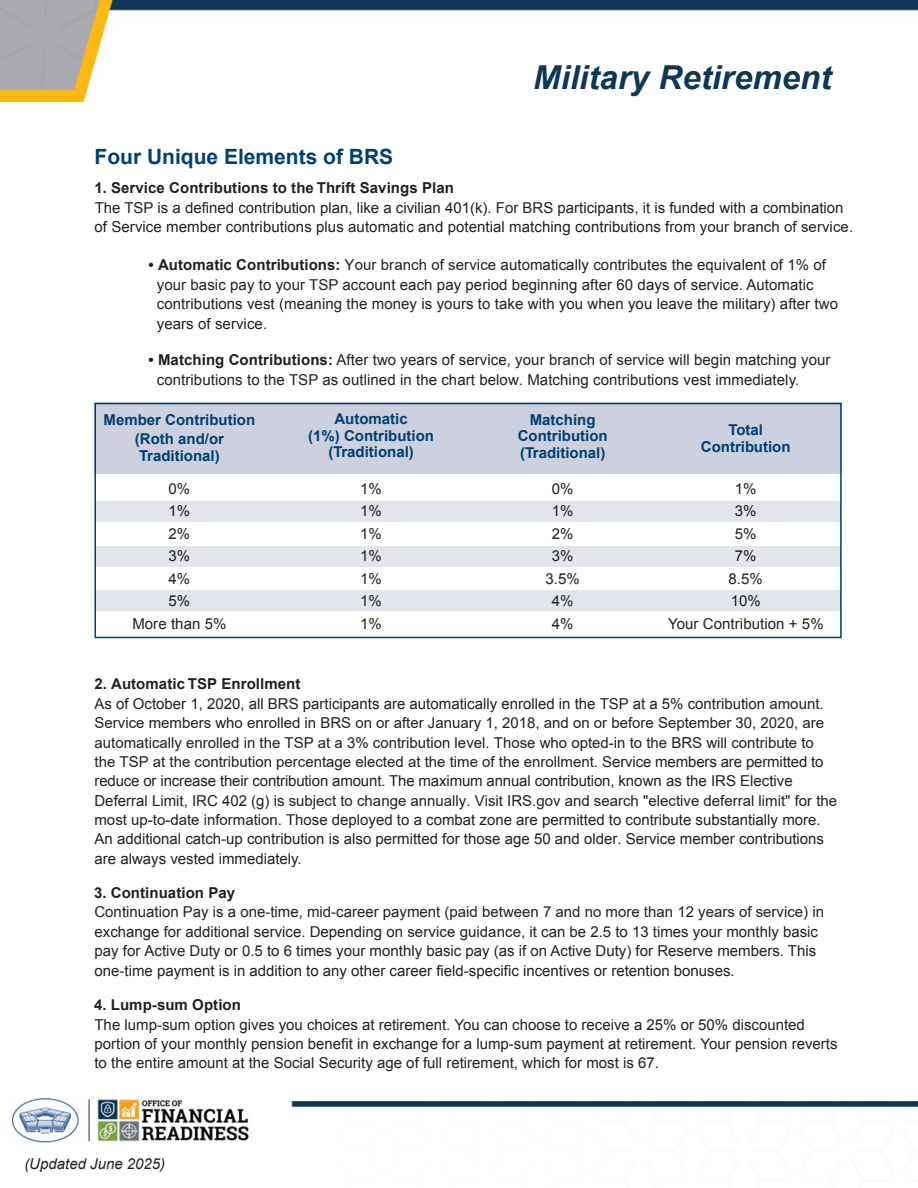
<style>
.page{position:relative;width:918px;height:1188px;background:#fff}
.page>*{position:absolute;margin:0;border:0;box-sizing:border-box;transform-origin:0 0}
.t1{font:italic 700 33px "Arial";color:#0e3755}
.t2{font:700 21px "Arial";color:#004071}
.t3{font:15px/19.5px "Arial";color:#231f20}
.t4{font:700 15px/16.5px "Arial";color:#004071;text-align:center}
.t5{font:italic 15px "Arial";color:#231f20}
.s1{font-weight:700}
.s2{font-style:inherit}
</style>
<div class="page">
<img style="left:0;top:0;width:918px;height:1143px">
<svg style="left:866px;top:0;width:52px;height:75px"></svg>
<div style="left:94px;top:403px;width:748px;height:71px;background:#ccd0de"></div>
<div style="left:95px;top:403px;width:747px;height:235px;border:2px solid #004071"></div>
<div style="left:95px;top:501px;width:746px;height:21px;background:#e2e5ec"></div>
<div style="left:95px;top:546px;width:746px;height:21px;background:#e2e5ec"></div>
<div style="left:95px;top:590px;width:746px;height:21px;background:#e2e5ec"></div>
<h1 class="t1" style="left:533px;top:55px;width:300px">Military Retirement</h1>
<p class="t2" style="left:95px;top:142px;width:300px">Four Unique Elements of BRS</p>
<p class="t3" style="left:95px;top:178px;width:760px"><span class="s1">1. Service Contributions to the Thrift Savings Plan<br></span>The TSP is a defined contribution plan, like a civilian 401(k). For BRS participants, it is funded with a combination of Service member contributions plus automatic and potential matching contributions from <span class="s2">your branch of service</span>.</p>
<p class="t3" style="left:157px;top:256px;width:683px;text-indent:-8px"><span class="s1">• Automatic Contributions:</span> <span class="s2">Your branch of service</span> automatically contributes the equivalent of 1% of your basic pay to your TSP account each pay period beginning after 60 days of service. Automatic contributions vest (meaning the money is yours to take with you when you leave the military) after two years of service.</p>
<p class="t3" style="left:157px;top:350px;width:675px;text-indent:-8px"><span class="s1">• Matching Contributions:</span> After two years of service, <span class="s2">your branch of service</span> will begin matching your contributions to the TSP as outlined in the chart below. Matching contributions vest immediately.</p>
<p class="t4" style="left:104px;top:412px;width:153px">Member Contribution</p>
<p class="t4" style="left:135px;top:431px;width:91px;text-align:left">(Roth and/or<br>Traditional)</p>
<p class="t3" style="left:169px;top:479px;width:23px">0%</p>
<p class="t3" style="left:169px;top:501px;width:23px">1%</p>
<p class="t3" style="left:169px;top:524px;width:23px">2%</p>
<p class="t3" style="left:169px;top:546px;width:23px">3%</p>
<p class="t3" style="left:169px;top:569px;width:23px">4%</p>
<p class="t3" style="left:169px;top:591px;width:23px">5%</p>
<p class="t3" style="left:132px;top:614px;width:96px">More than 5%</p>
<p class="t4" style="left:308px;top:411px;width:127px">Automatic<br>(1%) Contribution (Traditional)</p>
<p class="t3" style="left:360px;top:479px;width:23px">1%</p>
<p class="t3" style="left:360px;top:501px;width:23px">1%</p>
<p class="t3" style="left:360px;top:524px;width:23px">1%</p>
<p class="t3" style="left:360px;top:546px;width:23px">1%</p>
<p class="t3" style="left:360px;top:569px;width:23px">1%</p>
<p class="t3" style="left:360px;top:591px;width:23px">1%</p>
<p class="t3" style="left:360px;top:614px;width:23px">1%</p>
<p class="t4" style="left:518px;top:412px;width:91px">Matching<br>Contribution (Traditional)</p>
<p class="t3" style="left:552px;top:479px;width:23px">0%</p>
<p class="t3" style="left:552px;top:501px;width:23px">1%</p>
<p class="t3" style="left:552px;top:524px;width:23px">2%</p>
<p class="t3" style="left:552px;top:546px;width:23px">3%</p>
<p class="t3" style="left:545px;top:569px;width:36px">3.5%</p>
<p class="t3" style="left:552px;top:591px;width:23px">4%</p>
<p class="t3" style="left:552px;top:614px;width:23px">4%</p>
<p class="t4" style="left:701px;top:422px;width:91px">Total<br>Contribution</p>
<p class="t3" style="left:735px;top:479px;width:23px">1%</p>
<p class="t3" style="left:735px;top:501px;width:23px">3%</p>
<p class="t3" style="left:735px;top:524px;width:23px">5%</p>
<p class="t3" style="left:735px;top:546px;width:23px">7%</p>
<p class="t3" style="left:729px;top:569px;width:36px">8.5%</p>
<p class="t3" style="left:731px;top:591px;width:32px">10%</p>
<p class="t3" style="left:668px;top:614px;width:157px">Your Contribution + 5%</p>
<p class="t3" style="left:94px;top:674px;width:744px"><span class="s1">2. Automatic TSP Enrollment<br></span>As of October 1, 2020, all BRS participants are automatically enrolled in the TSP at a 5% contribution <span class="s2">amount</span>.<br><span class="s2">Service members who enrolled in BRS on or after January 1, 2018, and on or before September 30, 2020, are automatically enrolled in the TSP at a 3% contribution level. Those who opted-in to the BRS will contribute to the TSP at the contribution percentage elected at the time of the enrollment.</span> Service members are permitted to reduce or increase th<span class="s2">eir</span> contribution amount. The maximum annual contribution, known as the IRS Elective Deferral Limit, IRC 402 (g) is <span class="s2">subject to change annually. Visit IRS.gov and search "elective deferral limit" for the most up-to-date information.</span> Those deployed to a combat zone are permitted to contribute substantially more.<br>An additional catch-up contribution is also permitted for those age 50 and older. Service member contributions are always vested immediately.</p>
<p class="t3" style="left:94px;top:883px;width:731px"><span class="s1">3. Continuation Pay<br></span>Continuation Pay is a one-time, mid-career payment (<span class="s2">paid between 7 and no more than 12 years of service</span>) in exchange for additional service. Depending on <span class="s2">service guidance</span>, it can be 2.5 to 13 times your monthly basic pay for Active Duty or 0.5 to 6 times your monthly basic pay (as if on Active Duty) for Reserve members. This one-time payment is in addition to any other career field-specific incentives or retention bonuses.</p>
<p class="t3" style="left:94px;top:995px;width:745px"><span class="s1">4. Lump-sum Option<br></span>The lump-sum option gives you choices at retirement. You can choose to receive a 25% or 50% discounted portion of your monthly pension benefit in exchange for a lump-sum payment at retirement. Your pension reverts to the entire amount at the Social Security age of full retirement, which for most is 67.</p>
<p class="t5" style="left:24px;top:1154px;width:142px">(Updated <span class="s2">June</span> 2025)</p>
</div>
